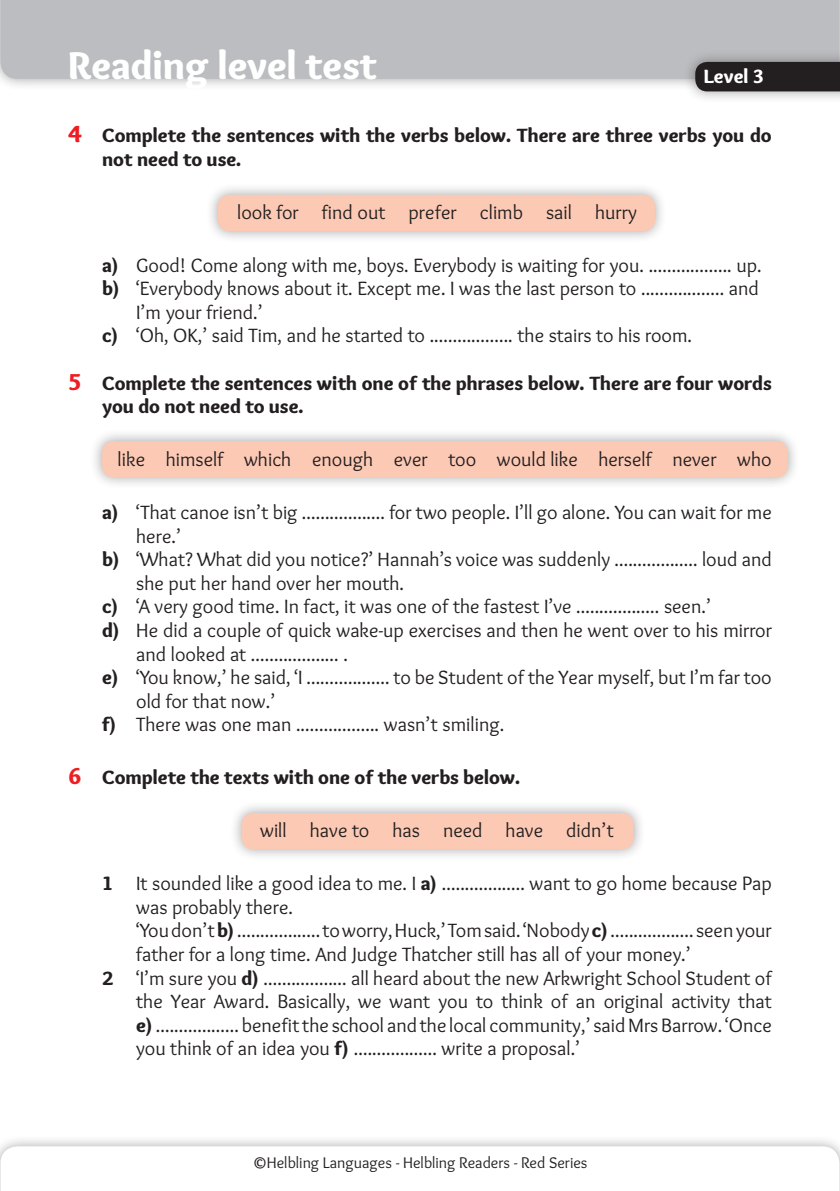
<style>
.page{position:relative;width:840px;height:1191px;background:#fff}
.page>*{position:absolute;margin:0;border:0;box-sizing:border-box;transform-origin:0 0}
.testi_principali{font:900 40px "Overlock";color:#fff}
.t1{font:20px/23.6px "Overlock";color:#231f20}
.t2{font:900 20px/23.6px "Overlock";color:#231f20}
.testi_principali-2{font:900 20px "Overlock";color:#fff}
.testi_principali-3{font:16px "Overlock";color:#231f20}
.s1{font-size:24px;color:#ee1d23}
.s2{font-weight:900}
</style>
<div class="page">
<div style="left:0;top:0;width:839px;height:91px;background:#231f20;opacity:.4"></div>
<div style="left:0;top:0;width:839px;height:79px;background:#bcbdc0"></div>
<div style="left:0;top:1134px;width:839px;height:57px;background:#231f20;opacity:.4"></div>
<svg style="left:0;top:1146px;width:839px;height:45px"></svg>
<div style="left:206px;top:183px;width:461px;height:60px;background:#231f20;opacity:.4"></div>
<div style="left:218px;top:195px;width:436px;height:36px;background:#fcc9b4;border-radius:11px"></div>
<div style="left:90px;top:429px;width:709px;height:61px;background:#231f20;opacity:.4"></div>
<div style="left:102px;top:441px;width:685px;height:36px;background:#fcc9b4;border-radius:11px"></div>
<div style="left:230px;top:801px;width:415px;height:60px;background:#231f20;opacity:.4"></div>
<div style="left:242px;top:813px;width:391px;height:36px;background:#fcc9b4;border-radius:11px"></div>
<div style="left:683px;top:50px;width:156px;height:54px;background:#231f20;opacity:.4"></div>
<div style="left:694px;top:62px;width:145px;height:29px;background:#231f20"></div>
<p class="testi_principali" style="left:68px;top:41px;width:310px">Reading level test</p>
<p class="t2" style="left:102px;top:123px;width:670px;text-indent:-34px"><span class="s1">4</span> Complete the sentences with the verbs below. There are three verbs you do not need to use.</p>
<p class="t1" style="left:237px;top:200px;width:401px">look for find out prefer climb sail hurry</p>
<p class="t1" style="left:102px;top:253px;width:661px"><span class="s2">a)</span> Good! Come along with me, boys. Everybody is waiting for you. .................. up.</p>
<p class="t1" style="left:136px;top:277px;width:624px;text-indent:-34px"><span class="s2">b)</span> ‘Everybody knows about it. Except me. I was the last person to .................. and<br>I’m your friend.’</p>
<p class="t1" style="left:102px;top:324px;width:591px"><span class="s2">c)</span> ‘Oh, OK,’ said Tim, and he started to .................. the stairs to his room.</p>
<p class="t2" style="left:102px;top:371px;width:671px;text-indent:-34px"><span class="s1">5</span> Complete the sentences with one of the phrases below. There are four words you do not need to use.</p>
<p class="t1" style="left:117px;top:448px;width:655px">like himself which enough ever too would like herself never who</p>
<p class="t1" style="left:136px;top:501px;width:636px;text-indent:-34px"><span class="s2">a)</span> ‘That canoe isn’t big .................. for two people. I’ll go alone. You can wait for me here.’</p>
<p class="t1" style="left:136px;top:548px;width:636px;text-indent:-34px"><span class="s2">b)</span> ‘What? What did you notice?’ Hannah’s voice was suddenly .................. loud and she put her hand over her mouth.</p>
<p class="t1" style="left:102px;top:595px;width:610px"><span class="s2">c)</span> ‘A very good time. In fact, it was one of the fastest I’ve .................. seen.’</p>
<p class="t1" style="left:136px;top:619px;width:637px;text-indent:-34px"><span class="s2">d)</span> He did a couple of quick wake-up exercises and then he went over to his mirror and looked at ................... .</p>
<p class="t1" style="left:136px;top:666px;width:636px;text-indent:-34px"><span class="s2">e)</span> ‘You know,’ he said, ‘I .................. to be Student of the Year myself, but I’m far too old for that now.’</p>
<p class="t1" style="left:102px;top:713px;width:403px"><span class="s2">f)</span> There was one man .................. wasn’t smiling.</p>
<p class="t2" style="left:68px;top:765px;width:453px"><span class="s1">6</span> Complete the texts with one of the verbs below.</p>
<p class="t1" style="left:260px;top:819px;width:355px">will have to has need have didn’t</p>
<p class="t1" style="left:136px;top:872px;width:636px;text-indent:-34px"><span class="s2">1</span> It sounded like a good idea to me. I <span class="s2">a)</span> .................. want to go home because Pap was probably there.</p>
<p class="t1" style="left:136px;top:919px;width:636px">‘You don’t <span class="s2">b)</span> .................. to worry, Huck,’ Tom said. ‘Nobody <span class="s2">c)</span> .................. seen your father for a long time. And Judge Thatcher still has all of your money.’</p>
<p class="t1" style="left:136px;top:966px;width:636px;text-align:justify;text-indent:-34px"><span class="s2">2</span> ‘I’m sure you <span class="s2">d)</span> .................. all heard about the new Arkwright School Student of the Year Award. Basically, we want you to think of an original activity that <span class="s2">e)</span> .................. benefit the school and the local community,’ said Mrs Barrow. ‘Once you think of an idea you <span class="s2">f)</span> .................. write a proposal.’</p>
<p class="testi_principali-2" style="left:703px;top:64px;width:62px">Level 3</p>
<p class="testi_principali-3" style="left:252px;top:1153px;width:336px">©Helbling Languages - Helbling Readers - Red Series</p>
</div>
